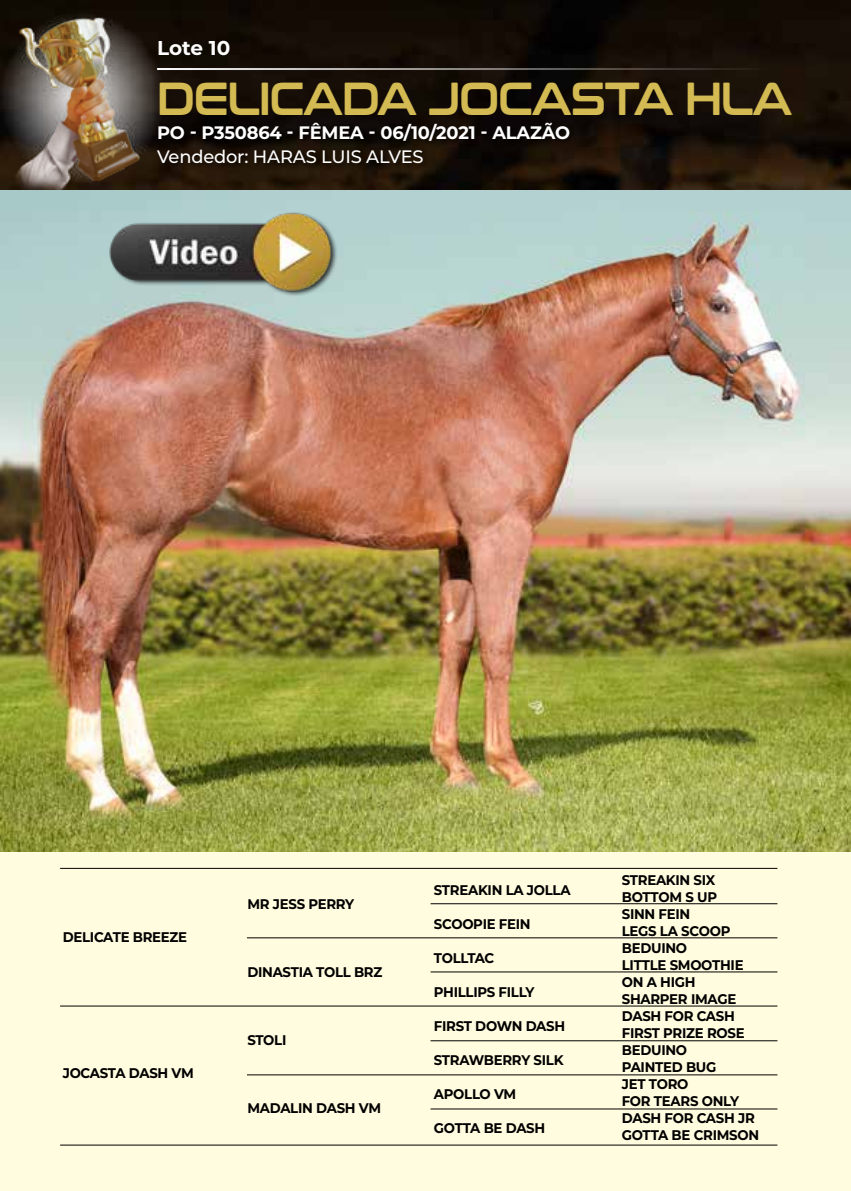
<style>
.page{position:relative;width:851px;height:1191px;background:#fff}
.page>*{position:absolute;margin:0;border:0;box-sizing:border-box;transform-origin:0 0}
.t1{font:46px "Conthrax Sb";letter-spacing:-.03em;color:#d3ba53;scale:.89 1}
.t2{font:700 20px "Montserrat";color:#fff}
.t3{font:700 18px "Montserrat";letter-spacing:-.01em;color:#fff}
.t4{font:500 18px "Montserrat";letter-spacing:-.01em;color:#fff}
.t5{font:700 14px/17px "Montserrat";letter-spacing:-.02em;color:#000;scale:.95 1}
</style>
<div class="page">
<div style="left:0;top:79px;width:850px;height:1112px;background:#fffcdf"></div>
<img style="left:0;top:0;width:850px;height:190px">
<img style="left:0;top:7px;width:236px;height:183px">
<img style="left:0;top:190px;width:850px;height:661px">
<div style="left:157px;top:120px;width:419px;height:28px;background:#000;opacity:.75"></div>
<div style="left:155px;top:147px;width:275px;height:23px;background:#1e1307"></div>
<hr style="left:60px;top:868px;width:717px;height:1px;background:#000">
<hr style="left:60px;top:1005px;width:717px;height:1px;background:#000">
<hr style="left:247px;top:937px;width:530px;height:1px;background:#000">
<hr style="left:247px;top:1074px;width:530px;height:1px;background:#000">
<hr style="left:430px;top:903px;width:347px;height:1px;background:#000">
<hr style="left:430px;top:971px;width:347px;height:1px;background:#000">
<hr style="left:430px;top:1040px;width:347px;height:1px;background:#000">
<hr style="left:430px;top:1108px;width:347px;height:1px;background:#000">
<hr style="left:60px;top:1144px;width:717px;height:1px;background:#000">
<hr style="left:157px;top:68px;width:614px;height:2px;background:#fff">
<img style="left:72px;top:190px;width:302px;height:123px">
<h2 class="t2" style="left:157px;top:34px;width:75px">Lote 10</h2>
<h1 class="t1" style="left:157px;top:63px;width:715px">DELICADA JOCASTA HLA</h1>
<p class="t3" style="left:157px;top:120px;width:414px">PO - P350864 - FÊMEA - 06/10/2021 - ALAZÃO</p>
<p class="t4" style="left:157px;top:144px;width:268px">Vendedor: HARAS LUIS ALVES</p>
<p class="t5" style="left:63px;top:928px;width:132px">DELICATE BREEZE</p>
<p class="t5" style="left:63px;top:1064px;width:139px">JOCASTA DASH VM</p>
<p class="t5" style="left:247px;top:894px;width:114px">MR JESS PERRY</p>
<p class="t5" style="left:247px;top:962px;width:144px">DINASTIA TOLL BRZ</p>
<p class="t5" style="left:247px;top:1030px;width:43px">STOLI</p>
<p class="t5" style="left:247px;top:1098px;width:142px">MADALIN DASH VM</p>
<p class="t5" style="left:434px;top:880px;width:145px">STREAKIN LA JOLLA</p>
<p class="t5" style="left:434px;top:914px;width:103px">SCOOPIE FEIN</p>
<p class="t5" style="left:434px;top:948px;width:65px">TOLLTAC</p>
<p class="t5" style="left:434px;top:982px;width:107px">PHILLIPS FILLY</p>
<p class="t5" style="left:434px;top:1016px;width:140px">FIRST DOWN DASH</p>
<p class="t5" style="left:434px;top:1050px;width:138px">STRAWBERRY SILK</p>
<p class="t5" style="left:434px;top:1084px;width:88px">APOLLO VM</p>
<p class="t5" style="left:434px;top:1118px;width:119px">GOTTA BE DASH</p>
<p class="t5" style="left:621px;top:870px;width:146px">STREAKIN SIX<br>BOTTOM S UP<br>SINN FEIN<br>LEGS LA SCOOP<br>BEDUINO<br>LITTLE SMOOTHIE<br>ON A HIGH<br>SHARPER IMAGE<br>DASH FOR CASH<br>FIRST PRIZE ROSE<br>BEDUINO<br>PAINTED BUG<br>JET TORO<br>FOR TEARS ONLY<br>DASH FOR CASH JR<br>GOTTA BE CRIMSON</p>
</div>
